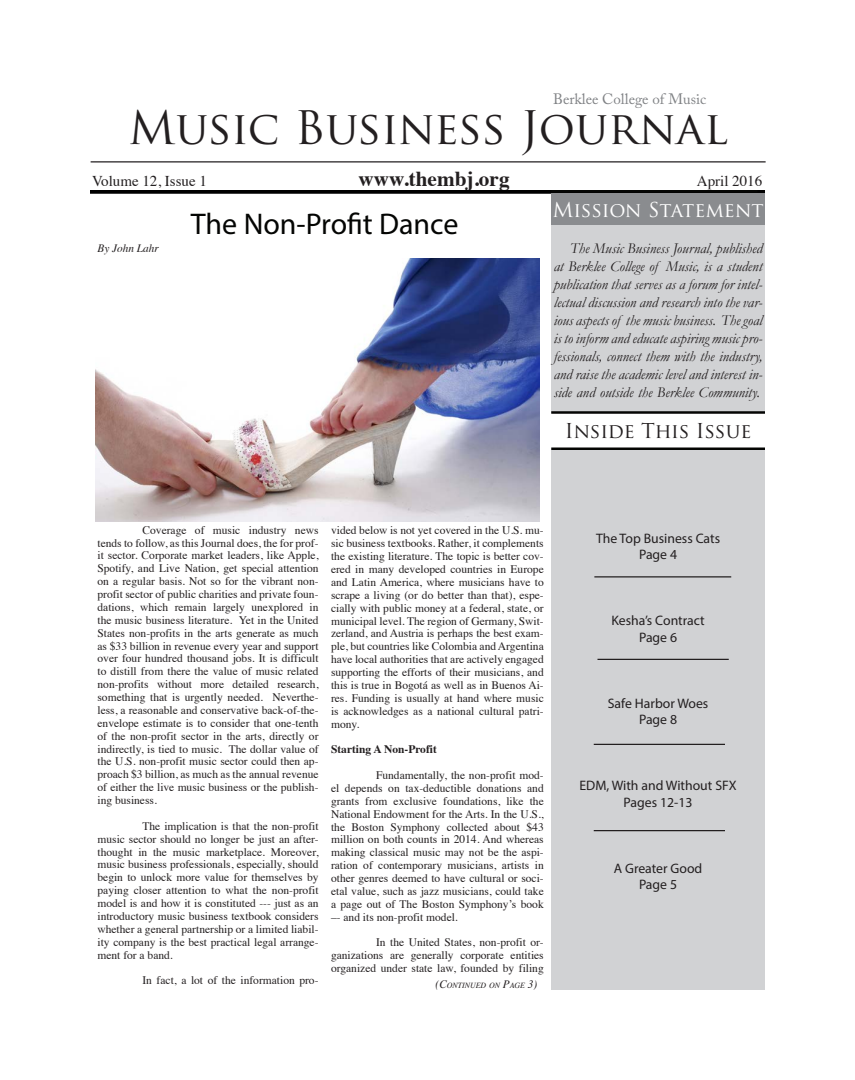
<style>
.page{position:relative;width:855px;height:1080px;background:#fff}
.page>*{position:absolute;margin:0;border:0;box-sizing:border-box;transform-origin:0 0}
.t1{font:45px "Trajan Pro";color:#231f20}
.t2{font:30px "Myriad Pro";color:#040503}
.t3{font:700 21.25px "Times";color:#231f20}
.t4{font:20px "Trajan Pro";color:#fff}
.t5{font:20px "Trajan Pro";color:#231f20}
.t6{font:italic 15px/18px "Garamond";color:#231f20;text-align:justify}
.t7{font:15px "Times";color:#231f20}
.t8{font:15px "Adobe Caslon Pro";color:#808285}
.t9{font:13.75px "Myriad Pro";color:#231f20}
.t10{font:11.5px/12.9px "Times";color:#231f20;text-align:justify}
.t11{font:700 11.5px "Times";color:#231f20}
.t12{font:italic 11.25px "Times";color:#231f20}
.t13{font:italic 7.88px "Times";color:#231f20}
.s1{font-size:11.25px}
</style>
<div class="page">
<hr style="left:91px;top:161px;width:675px;height:1px;background:#231f20">
<svg style="left:90px;top:190px;width:675px;height:4px;background:#19191a"></svg>
<div style="left:551px;top:450px;width:214px;height:540px;background:#d1d2d4"></div>
<hr style="left:551px;top:448px;width:214px;height:2px;background:#040503">
<div style="left:551px;top:194px;width:214px;height:31px;background:#8a8c8f"></div>
<hr style="left:551px;top:190px;width:207px;height:2px;background:#040503">
<div style="left:551px;top:225px;width:214px;height:187px;background:#d1d2d4"></div>
<hr style="left:551px;top:411px;width:214px;height:3px;background:#040503">
<hr style="left:598px;top:659px;width:131px;height:1px;background:#231f20">
<hr style="left:594px;top:744px;width:131px;height:1px;background:#231f20">
<hr style="left:594px;top:830px;width:131px;height:1px;background:#231f20">
<hr style="left:594px;top:576px;width:137px;height:2px;background:#231f20">
<img style="left:95px;top:259px;width:445px;height:262px">
<p class="t8" style="left:553px;top:90px;width:155px">Berklee College of Music</p>
<p class="t1" style="left:128px;top:99px;width:601px">Music Business Journal</p>
<p class="t7" style="left:92px;top:167px;width:116px">Volume 12, Issue 1</p>
<p class="t3" style="left:359px;top:158px;width:153px">www.thembj.org</p>
<p class="t7" style="left:697px;top:167px;width:67px">April 2016</p>
<p class="t12" style="left:98px;top:238px;width:63px">By John Lahr</p>
<p class="t2" style="left:191px;top:205px;width:269px">The Non-Profit Dance</p>
<p class="t4" style="left:553px;top:197px;width:213px">Mission Statement</p>
<p class="t6" style="left:554px;top:239px;width:210px;text-indent:16px">The Music Business Journal, published at Berklee College of Music, is a student publication that serves as a forum for intel&shy;lectual discussion and research into the var&shy;ious aspects of the music business. The goal is to inform and educate aspiring music pro&shy;fessionals, connect them with the industry, and raise the academic level and interest in&shy;side and outside the Berklee Community.</p>
<p class="t5" style="left:565px;top:418px;width:188px">Inside This Issue</p>
<p class="t10" style="left:98px;top:522px;width:223px;text-indent:45px">Coverage of music industry news tends to follow, as this Journal does, the for prof&shy;it sector. Corporate market leaders, like Apple, Spotify, and Live Nation, get special attention on a regular basis. Not so for the vibrant non&shy;profit sector of public charities and private foun&shy;dations, which remain largely unexplored in the music business literature. Yet in the United States non-profits in the arts generate as much as $33 billion in revenue every year and support over four hundred thousand jobs. It is difficult to distill from there the value of music related non-profits without more detailed research, something that is urgently needed. Neverthe&shy;less, a reasonable and conservative back-of-the&shy;envelope estimate is to consider that one-tenth of the non-profit sector in the arts, directly or indirectly, is tied to music. The dollar value of the U.S. non-profit music sector could then ap&shy;proach $3 billion, as much as the annual revenue of either the live music business or the publish&shy;ing business.</p>
<p class="t10" style="left:98px;top:818px;width:223px;text-indent:45px">The implication is that the non-profit music sector should no longer be just an after&shy;thought in the music marketplace. Moreover, music business professionals, especially, should begin to unlock more value for themselves by paying closer attention to what the non-profit model is and how it is constituted --- just as an introductory music business textbook considers whether a general partnership or a limited liabil&shy;ity company is the best practical legal arrange&shy;ment for a band.</p>
<p class="t10" style="left:142px;top:973px;width:178px">In fact, a lot of the information pro-</p>
<p class="t10" style="left:331px;top:523px;width:214px">vided below is not yet covered in the U.S. mu&shy;sic business textbooks. Rather, it complements the existing literature. The topic is better cov&shy;ered in many developed countries in Europe and Latin America, where musicians have to scrape a living (or do better than that), espe&shy;cially with public money at a federal, state, or municipal level. The region of Germany, Swit&shy;zerland, and Austria is perhaps the best exam&shy;ple, but countries like Colombia and Argentina have local authorities that are actively engaged supporting the efforts of their musicians, and this is true in Bogotá as well as in Buenos Ai&shy;res. Funding is usually at hand where music is acknowledges as a national cultural patri&shy;mony.</p>
<p class="t11" style="left:331px;top:738px;width:107px">Starting A Non-Profit</p>
<p class="t10" style="left:331px;top:768px;width:214px;text-indent:45px">Fundamentally, the non-profit mod&shy;el depends on tax-deductible donations and grants from exclusive foundations, like the National Endowment for the Arts. In the U.S., the Boston Symphony collected about $43 million on both counts in 2014. And whereas making classical music may not be the aspi&shy;ration of contemporary musicians, artists in other genres deemed to have cultural or soci&shy;etal value, such as jazz musicians, could take a page out of The Boston Symphony’s book –- and its non-profit model.</p>
<p class="t10" style="left:331px;top:935px;width:214px;text-indent:45px">In the United States, non-profit or&shy;ganizations are generally corporate entities organized under state law, founded by filing</p>
<p class="t13" style="left:436px;top:978px;width:103px"><span class="s1">(C</span>ONTINUED ON <span class="s1">P</span>AGE <span class="s1">3)</span></p>
<p class="t9" style="left:596px;top:530px;width:126px">The Top Business Cats</p>
<p class="t9" style="left:639px;top:546px;width:40px">Page 4</p>
<p class="t9" style="left:611px;top:612px;width:95px">Kesha’s Contract</p>
<p class="t9" style="left:639px;top:629px;width:40px">Page 6</p>
<p class="t9" style="left:608px;top:695px;width:102px">Safe Harbor Woes</p>
<p class="t9" style="left:639px;top:711px;width:40px">Page 8</p>
<p class="t9" style="left:580px;top:777px;width:159px">EDM, With and Without SFX</p>
<p class="t9" style="left:624px;top:794px;width:70px">Pages 12-13</p>
<p class="t9" style="left:614px;top:860px;width:90px">A Greater Good</p>
<p class="t9" style="left:639px;top:876px;width:40px">Page 5</p>
</div>
